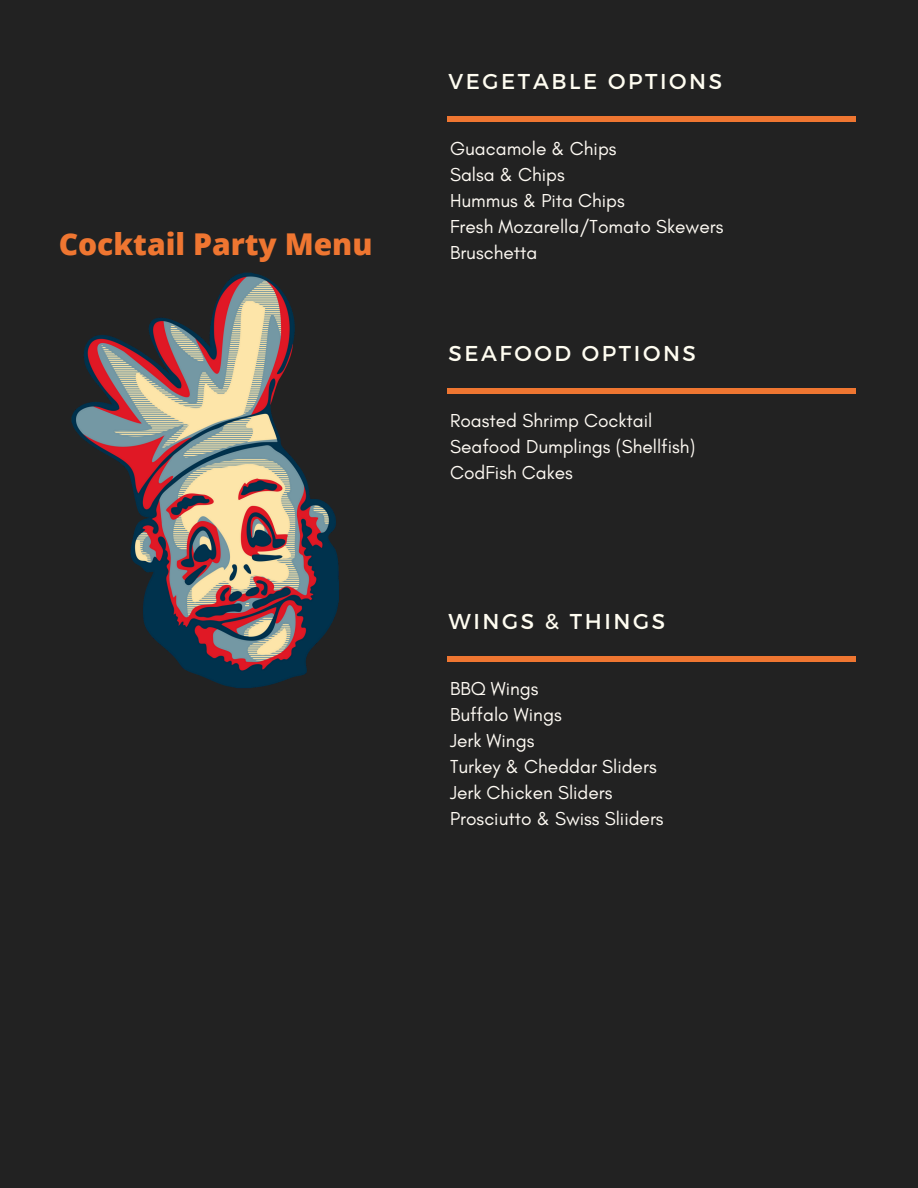
<style>
.page{position:relative;width:918px;height:1188px;background:#222}
.page>*{position:absolute;margin:0;border:0;box-sizing:border-box;transform-origin:0 0}
.t1{font:800 30px "Open Sans";color:#ef7631}
.t2{font:21.45px "Montserrat";letter-spacing:.12em;color:#fffdf1}
.t3{font:19.2px "Glacial Indifference";color:#fffbf4}
</style>
<div class="page">
<hr style="left:447px;top:117px;width:408px;height:4px;background:#ef7631">
<hr style="left:447px;top:389px;width:408px;height:4px;background:#ef7631">
<hr style="left:447px;top:657px;width:408px;height:4px;background:#ef7631">
<img style="left:71px;top:272px;width:268px;height:416px">
<p class="t1" style="left:59px;top:223px;width:315px">Cocktail Party Menu</p>
<h1 class="t2" style="left:449px;top:68px;width:275px">VEGETABLE OPTIONS</h1>
<p class="t3" style="left:450px;top:137px;width:168px">Guacamole &amp; Chips</p>
<h2 class="t3" style="left:450px;top:163px;width:116px">Salsa &amp; Chips</h2>
<p class="t3" style="left:450px;top:189px;width:176px">Hummus &amp; Pita Chips</p>
<p class="t3" style="left:450px;top:215px;width:275px">Fresh Mozarella/Tomato Skewers</p>
<p class="t3" style="left:450px;top:241px;width:89px">Bruschetta</p>
<p class="t2" style="left:449px;top:340px;width:249px">SEAFOOD OPTIONS</p>
<p class="t3" style="left:450px;top:409px;width:204px">Roasted Shrimp Cocktail</p>
<p class="t3" style="left:450px;top:435px;width:247px">Seafood Dumplings (Shellfish)</p>
<h2 class="t3" style="left:450px;top:461px;width:124px">CodFish Cakes</h2>
<p class="t2" style="left:449px;top:608px;width:218px">WINGS &amp; THINGS</p>
<p class="t3" style="left:450px;top:677px;width:90px">BBQ Wings</p>
<p class="t3" style="left:450px;top:703px;width:113px">Buffalo Wings</p>
<p class="t3" style="left:450px;top:729px;width:86px">Jerk Wings</p>
<h2 class="t3" style="left:450px;top:755px;width:208px">Turkey &amp; Cheddar Sliders</h2>
<p class="t3" style="left:450px;top:781px;width:164px">Jerk Chicken Sliders</p>
<p class="t3" style="left:450px;top:806px;width:215px">Prosciutto &amp; Swiss Sliiders</p>
</div>
